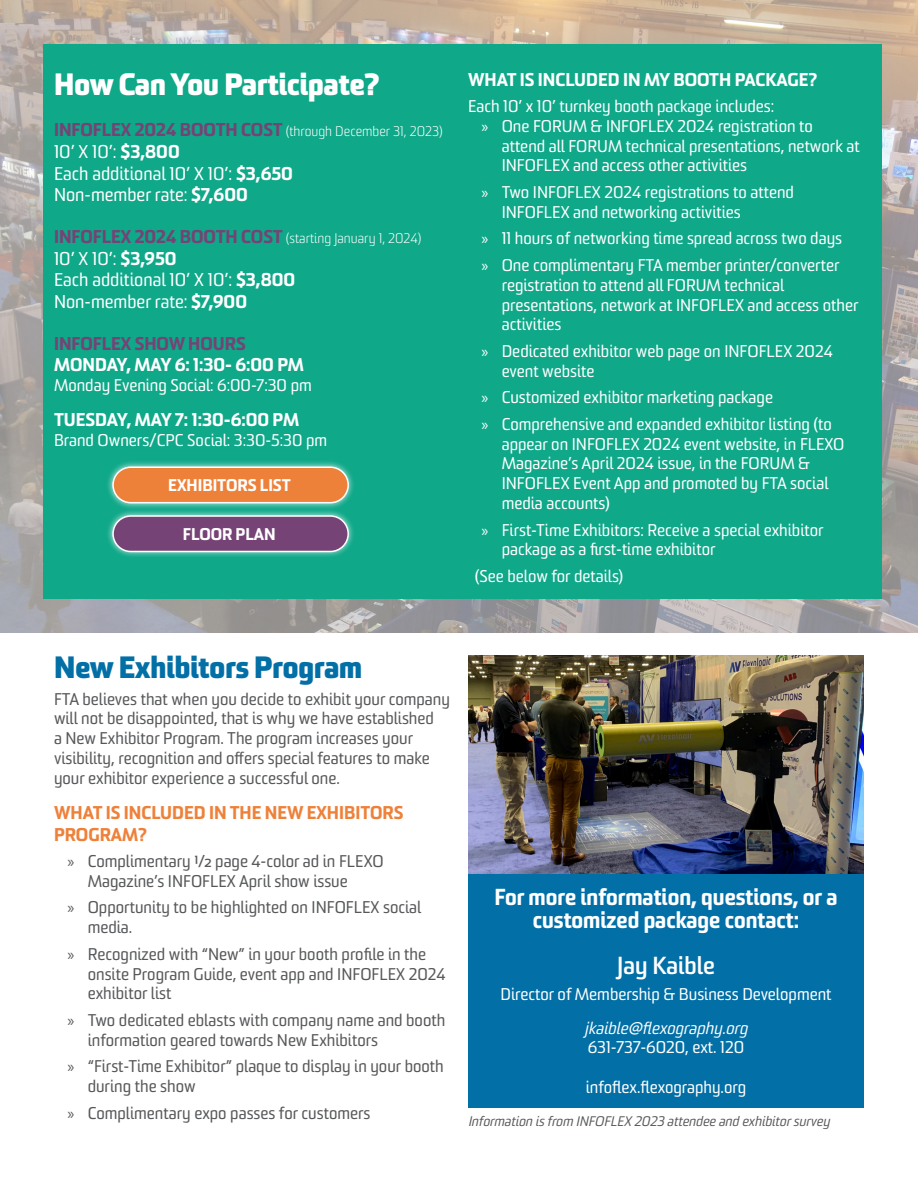
<style>
.page{position:relative;width:918px;height:1188px;background:#fff}
.page>*{position:absolute;margin:0;border:0;box-sizing:border-box;transform-origin:0 0}
.Body_text{font:800 30px "Sommet";color:#fff}
.Head_A{font:800 30px "Sommet";color:#026fa6}
.Body_text-2{font:700 24px "Sommet";color:#fff}
.Body_text-3{font:900 22.5px/22.5px "Sommet";color:#fff;text-align:center}
.Head_B{font:18px "Sommet";color:#fff}
.Head_B-2{font:900 18px "Sommet";color:#fff}
.Head_B-3{font:900 18px/21.6px "Sommet";color:#ee813a}
.Head_B-4{font:900 18px "Sommet";color:#754375}
.Body_text-4{font:16.5px/19.8px "Sommet";color:#fff}
.Body_text-5{font:16.5px/19.8px "Sommet";color:#57585a}
.Head_B-5{font:16.5px "Sommet";color:#fff}
.Body_text-6{font:italic 16.5px/19.8px "Sommet";color:#fff}
.Head_B-6{font:900 16.5px "Sommet";color:#fff}
.Bullet_list{font:16.5px "Sommet";color:#fff}
.Head_B-7{font:300 13.5px "Sommet";color:#fff}
.Body_text-7{font:italic 13.5px "Sommet";color:#57585a}
.s1{font-weight:900;font-size:18px;color:#754375}
.s2{font-weight:900}
.s3{font-family:"Myriad Pro"}
.s4{font-style:normal}
</style>
<div class="page">
<img style="left:468px;top:656px;width:396px;height:218px">
<img style="left:0;top:0;width:918px;height:633px">
<div style="left:43px;top:44px;width:839px;height:554px;background:#0fa889"></div>
<div style="left:106px;top:460px;width:249px;height:50px;background:#fff;opacity:.75"></div>
<div style="left:113px;top:467px;width:235px;height:36px;background:#ee813a;border-radius:18px"></div>
<div style="left:112px;top:466px;width:237px;height:37px;border:2px solid #fff;border-radius:18px"></div>
<div style="left:106px;top:509px;width:249px;height:50px;background:#fff;opacity:.75"></div>
<div style="left:113px;top:516px;width:235px;height:35px;background:#754375;border-radius:18px"></div>
<div style="left:112px;top:515px;width:237px;height:37px;border:2px solid #fff;border-radius:18px"></div>
<div style="left:468px;top:874px;width:396px;height:233px;background:#026fa6"></div>
<p class="Body_text" style="left:54px;top:65px;width:327px">How Can You Participate?</p>
<p class="Head_B-7" style="left:54px;top:123px;width:390px"><span class="s1">INFOFLEX 2024 BOOTH COST</span> (through December 31, 2023)</p>
<p class="Head_B" style="left:54px;top:141px;width:127px">10’ X 10’: <span class="s2">$3,800</span></p>
<p class="Head_B" style="left:54px;top:162px;width:240px">Each additional 10’ X 10’: <span class="s2">$3,650</span></p>
<p class="Head_B" style="left:54px;top:184px;width:195px">Non-member rate: <span class="s2">$7,600</span></p>
<p class="Head_B-7" style="left:54px;top:230px;width:369px"><span class="s1">INFOFLEX 2024 BOOTH COST</span> (starting January 1, 2024)</p>
<p class="Head_B" style="left:54px;top:247px;width:124px">10’ X 10’: <span class="s2">$3,950</span></p>
<p class="Head_B" style="left:54px;top:269px;width:243px">Each additional 10’ X 10’: <span class="s2">$3,800</span></p>
<p class="Head_B" style="left:54px;top:290px;width:195px">Non-member rate: <span class="s2">$7,900</span></p>
<p class="Head_B-4" style="left:54px;top:332px;width:193px">INFOFLEX SHOW HOURS</p>
<p class="Head_B-2" style="left:54px;top:354px;width:251px">MONDAY, MAY 6: 1:30- 6:00 PM</p>
<p class="Head_B-5" style="left:54px;top:375px;width:259px">Monday Evening Social: 6:00-7:30 pm</p>
<p class="Head_B-2" style="left:54px;top:408px;width:247px">TUESDAY, MAY 7: 1:30-6:00 PM</p>
<p class="Head_B-5" style="left:54px;top:430px;width:275px">Brand Owners/CPC Social: 3:30-5:30 pm</p>
<p class="Head_B-6" style="left:168px;top:475px;width:124px">EXHIBITORS LIST</p>
<p class="Head_B-6" style="left:183px;top:524px;width:94px">FLOOR PLAN</p>
<p class="Head_B-2" style="left:468px;top:68px;width:351px">WHAT IS INCLUDED IN MY BOOTH PACKAGE?</p>
<p class="Body_text-4" style="left:468px;top:96px;width:308px">Each 10’ x 10’ turnkey booth package includes:</p>
<p class="Body_text-4" style="left:502px;top:116px;width:360px;text-indent:-20px"><span class="s3">»</span> One FORUM &amp; INFOFLEX 2024 registration to attend all FORUM technical presentations, network at<br>INFOFLEX and access other activities</p>
<p class="Body_text-4" style="left:502px;top:182px;width:294px;text-indent:-20px"><span class="s3">»</span> Two INFOFLEX 2024 registrations to attend<br>INFOFLEX and networking activities</p>
<p class="Body_text-4" style="left:482px;top:228px;width:362px"><span class="s3">»</span> 11 hours of networking time spread across two days</p>
<p class="Body_text-4" style="left:502px;top:255px;width:358px;text-indent:-20px"><span class="s3">»</span> One complimentary FTA member printer/converter registration to attend all FORUM technical presentations, network at INFOFLEX and access other activities</p>
<p class="Body_text-4" style="left:502px;top:341px;width:333px;text-indent:-20px"><span class="s3">»</span> Dedicated exhibitor web page on INFOFLEX 2024 event website</p>
<p class="Body_text-4" style="left:482px;top:387px;width:293px"><span class="s3">»</span> Customized exhibitor marketing package</p>
<p class="Body_text-4" style="left:502px;top:414px;width:344px;text-indent:-20px"><span class="s3">»</span> Comprehensive and expanded exhibitor listing (to appear on INFOFLEX 2024 event website, in FLEXO Magazine’s April 2024 issue, in the FORUM &amp; INFOFLEX Event App and promoted by FTA social media accounts)</p>
<p class="Body_text-4" style="left:502px;top:520px;width:323px;text-indent:-20px"><span class="s3">»</span> First-Time Exhibitors: Receive a special exhibitor package as a first-time exhibitor</p>
<p class="Bullet_list" style="left:475px;top:566px;width:150px">(See below for details)</p>
<p class="Head_A" style="left:54px;top:648px;width:310px">New Exhibitors Program</p>
<p class="Body_text-5" style="left:54px;top:689px;width:397px">FTA believes that when you decide to exhibit your company will not be disappointed, that is why we have established<br>a New Exhibitor Program. The program increases your visibility, recognition and offers special features to make your exhibitor experience a successful one.</p>
<p class="Head_B-3" style="left:54px;top:802px;width:351px">WHAT IS INCLUDED IN THE NEW EXHIBITORS<br>PROGRAM?</p>
<p class="Body_text-5" style="left:88px;top:851px;width:297px;text-indent:-20px"><span class="s3">»</span> Complimentary ½ page 4-color ad in FLEXO<br>Magazine’s INFOFLEX April show issue</p>
<p class="Body_text-5" style="left:88px;top:898px;width:335px;text-indent:-20px"><span class="s3">»</span> Opportunity to be highlighted on INFOFLEX social media.</p>
<p class="Body_text-5" style="left:88px;top:944px;width:359px;text-indent:-20px"><span class="s3">»</span> Recognized with “New” in your booth profile in the onsite Program Guide, event app and INFOFLEX 2024 exhibitor list</p>
<p class="Body_text-5" style="left:88px;top:1010px;width:359px;text-indent:-20px"><span class="s3">»</span> Two dedicated eblasts with company name and booth information geared towards New Exhibitors</p>
<p class="Body_text-5" style="left:88px;top:1056px;width:358px;text-indent:-20px"><span class="s3">»</span> “First-Time Exhibitor” plaque to display in your booth during the show</p>
<p class="Body_text-5" style="left:68px;top:1103px;width:304px"><span class="s3">»</span> Complimentary expo passes for customers</p>
<p class="Body_text-3" style="left:495px;top:886px;width:344px">For more information, questions, or a customized package contact:</p>
<p class="Body_text-2" style="left:617px;top:950px;width:99px">Jay Kaible</p>
<p class="Body_text-4" style="left:500px;top:985px;width:333px">Director of Membership &amp; Business Development</p>
<p class="Body_text-6" style="left:585px;top:1018px;width:164px">jkaible@flexography.org<br><span class="s4">631-737-6020, ext. 120</span></p>
<p class="Body_text-4" style="left:586px;top:1077px;width:162px">infoflex.flexography.org</p>
<p class="Body_text-7" style="left:468px;top:1113px;width:363px">Information is from INFOFLEX 2023 attendee and exhibitor survey</p>
</div>
